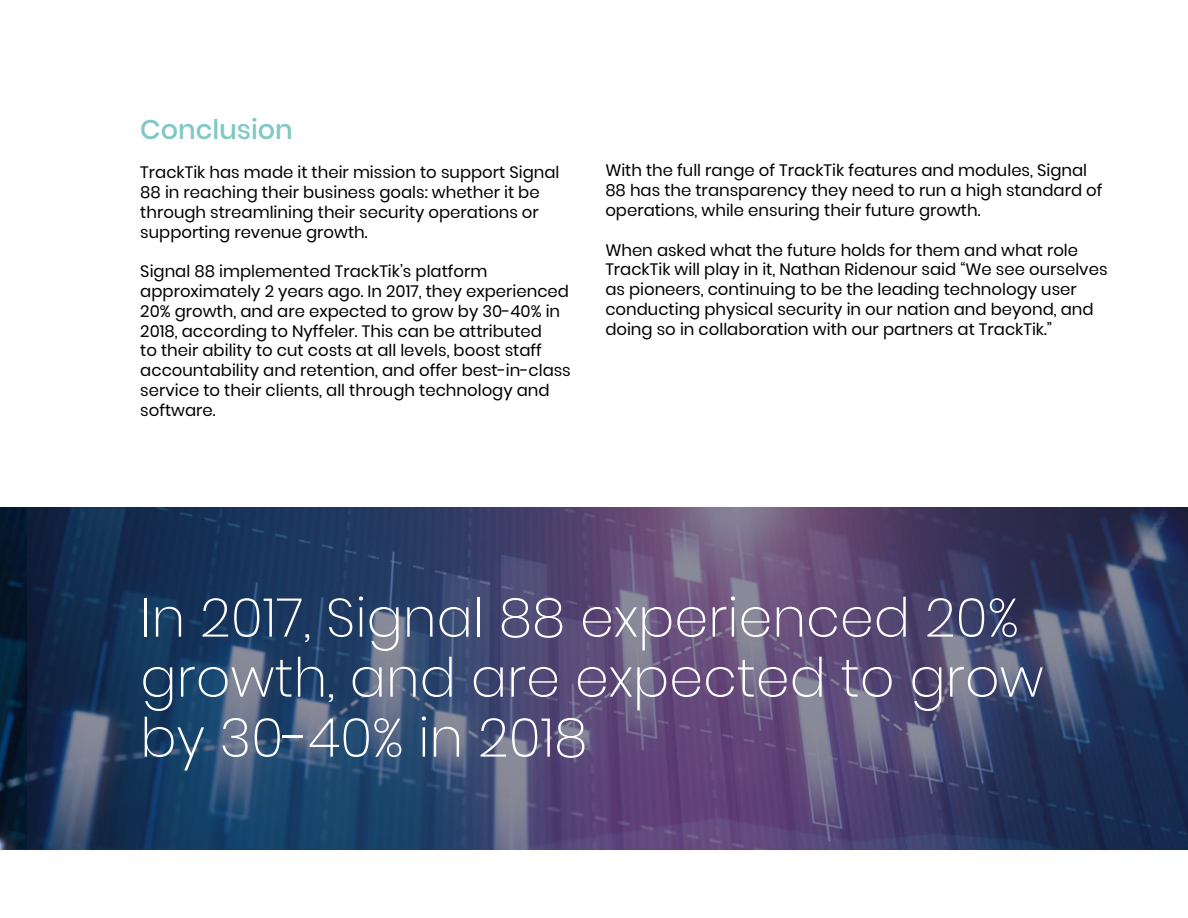
<style>
.page{position:relative;width:1188px;height:918px;background:#fff}
.page>*{position:absolute;margin:0;border:0;box-sizing:border-box;transform-origin:0 0}
.t1{font:200 54px/60px "Poppins";color:#fff}
.t2{font:500 27px "Poppins";color:#7fc8c5}
.t3{font:16.5px/19.8px "Poppins";color:#000}
</style>
<div class="page">
<img style="left:0;top:507px;width:27px;height:343px">
<svg style="left:27px;top:507px;width:1161px;height:343px;background:#3e456c"></svg>
<h2 class="t2" style="left:140px;top:117px;width:154px">Conclusion</h2>
<p class="t3" style="left:140px;top:162px;width:421px">TrackTik has made it their mission to support Signal 88 in reaching their business goals: whether it be through streamlining their security operations or supporting revenue growth.</p>
<p class="t3" style="left:140px;top:261px;width:432px">Signal 88 implemented TrackTik’s platform approximately 2 years ago. In 2017, they experienced 20% growth, and are expected to grow by 30-40% in 2018, according to Nyffeler. This can be attributed<br>to their ability to cut costs at all levels, boost staff accountability and retention, and offer best-in-class service to their clients, all through technology and software.</p>
<p class="t3" style="left:605px;top:161px;width:499px">With the full range of TrackTik features and modules, Signal<br>88 has the transparency they need to run a high standard of operations, while ensuring their future growth.</p>
<p class="t3" style="left:605px;top:240px;width:504px">When asked what the future holds for them and what role TrackTik will play in it, Nathan Ridenour said “We see ourselves as pioneers, continuing to be the leading technology user conducting physical security in our nation and beyond, and doing so in collaboration with our partners at TrackTik.”</p>
<h1 class="t1" style="left:140px;top:593px;width:905px">In 2017, Signal 88 experienced 20% growth, and are expected to grow by 30-40% in 2018</h1>
</div>
